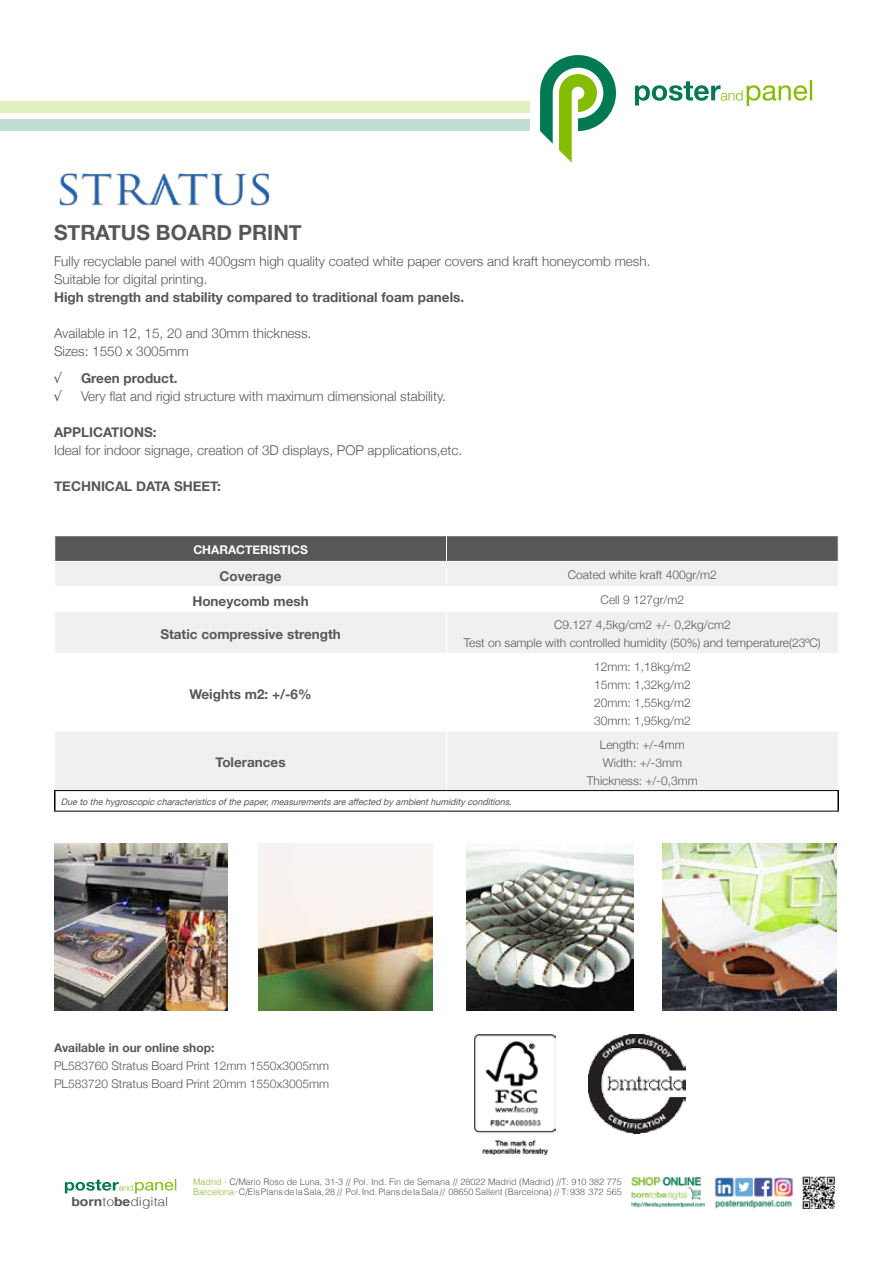
<style>
.page{position:relative;width:893px;height:1263px;background:#fff}
.page>*{position:absolute;margin:0;border:0;box-sizing:border-box;transform-origin:0 0}
.t1{font:700 21px "Helvetica Neue";color:#575756}
.t2{font:300 13.5px/18px "Helvetica Neue";color:#575756}
.t3{font:700 13.5px "Helvetica Neue";color:#575756}
.t4{font:300 12.6px "Helvetica";color:#575757;scale:1.11 1}
.t5{font:300 12px/18px "Helvetica Neue";color:#575756;text-align:center}
.t6{font:700 12px "Helvetica Neue";color:#575756}
.t7{font:700 12px "Helvetica Neue";color:#fff}
.t8{font:300 9px/10.8px "Helvetica";color:#585756}
.t9{font:italic 9px "Helvetica Neue";color:#575756}
.s1{font-weight:700}
.s2{color:#84bc28}
</style>
<div class="page">
<svg style="left:635px;top:80px;width:177px;height:26px"></svg>
<svg style="left:540px;top:55px;width:76px;height:108px"></svg>
<div style="left:0;top:101px;width:530px;height:12px;background:#e0eec0"></div>
<div style="left:0;top:119px;width:530px;height:12px;background:#c0ddd4"></div>
<img style="left:54px;top:843px;width:174px;height:167px">
<div style="left:55px;top:732px;width:783px;height:58px;background:#f0f0f0"></div>
<div style="left:55px;top:612px;width:783px;height:41px;background:#f0f0f0"></div>
<hr style="left:446px;top:612px;width:1px;height:41px;background:#fff">
<hr style="left:446px;top:731px;width:1px;height:59px;background:#fff">
<svg style="left:54px;top:536px;width:785px;height:50px"></svg>
<hr style="left:54px;top:561px;width:392px;height:1px;background:#fff">
<hr style="left:446px;top:561px;width:393px;height:1px;background:#fff">
<hr style="left:54px;top:790px;width:392px;height:1px;background:#000">
<hr style="left:446px;top:790px;width:393px;height:1px;background:#000">
<hr style="left:54px;top:811px;width:392px;height:1px;background:#000">
<hr style="left:446px;top:811px;width:393px;height:1px;background:#000">
<hr style="left:54px;top:791px;width:2px;height:20px;background:#000">
<hr style="left:837px;top:791px;width:2px;height:20px;background:#000">
<img style="left:59px;top:173px;width:211px;height:33px">
<img style="left:258px;top:843px;width:174px;height:167px">
<img style="left:466px;top:844px;width:167px;height:166px">
<img style="left:663px;top:843px;width:174px;height:167px">
<img style="left:715px;top:1177px;width:78px;height:31px">
<img style="left:631px;top:1176px;width:71px;height:24px">
<img style="left:631px;top:1202px;width:74px;height:6px">
<img style="left:802px;top:1176px;width:33px;height:33px">
<img style="left:475px;top:1034px;width:81px;height:120px">
<img style="left:589px;top:1034px;width:97px;height:99px">
<svg style="left:65px;top:1179px;width:111px;height:15px"></svg>
<h1 class="t1" style="left:54px;top:216px;width:249px">STRATUS BOARD PRINT</h1>
<p class="t2" style="left:54px;top:251px;width:598px">Fully recyclable panel with 400gsm high quality coated white paper covers and kraft honeycomb mesh.<br>Suitable for digital printing.</p>
<p class="t3" style="left:54px;top:286px;width:412px">High strength and stability compared to traditional foam panels.</p>
<p class="t2" style="left:54px;top:323px;width:259px">Available in 12, 15, 20 and 30mm thickness.<br>Sizes: 1550 x 3005mm</p>
<p class="t3" style="left:81px;top:367px;width:98px">Green product.</p>
<p class="t2" style="left:81px;top:386px;width:366px">Very flat and rigid structure with maximum dimensional stability.</p>
<p class="t3" style="left:54px;top:421px;width:104px">APPLICATIONS:</p>
<p class="t2" style="left:54px;top:440px;width:410px">Ideal for indoor signage, creation of 3D displays, POP applications,etc.</p>
<p class="t3" style="left:54px;top:475px;width:168px">TECHNICAL DATA SHEET:</p>
<p class="t7" style="left:193px;top:540px;width:116px">CHARACTERISTICS</p>
<p class="t3" style="left:220px;top:565px;width:64px">Coverage</p>
<p class="t5" style="left:568px;top:565px;width:151px">Coated white kraft 400gr/m2</p>
<p class="t3" style="left:192px;top:590px;width:118px">Honeycomb mesh</p>
<p class="t5" style="left:601px;top:590px;width:85px">Cell 9 127gr/m2</p>
<p class="t3" style="left:160px;top:624px;width:182px">Static compressive strength</p>
<p class="t5" style="left:464px;top:615px;width:358px">C9.127 4,5kg/cm2 +/- 0,2kg/cm2<br>Test on sample with controlled humidity (50%) and temperature(23ºC)</p>
<p class="t3" style="left:190px;top:683px;width:124px">Weights m2: +/-6%</p>
<p class="t5" style="left:594px;top:657px;width:98px;text-align:justify">12mm: 1,18kg/m2<br>15mm: 1,32kg/m2<br>20mm: 1,55kg/m2<br>30mm: 1,95kg/m2</p>
<p class="t3" style="left:216px;top:752px;width:71px">Tolerances</p>
<p class="t9" style="left:61px;top:795px;width:456px">Duetothehygroscopiccharacteristicsofthepaper,measurementsareaffectedbyambienthumidityconditions.</p>
<p class="t5" style="left:587px;top:734px;width:112px">Length: +/-4mm<br>Width: +/-3mm<br>Thickness: +/-0,3mm</p>
<p class="t6" style="left:54px;top:1038px;width:162px">Available in our online shop:</p>
<p class="t5" style="left:54px;top:1056px;width:276px;text-align:left">PL583760 Stratus Board Print 12mm 1550x3005mm<br>PL583720 Stratus Board Print 20mm 1550x3005mm</p>
<p class="t4" style="left:71px;top:1191px;width:89px"><span class="s1">born</span>to<span class="s1">be</span>digital</p>
<p class="t8" style="left:193px;top:1175px;width:430px"><span class="s2">Madrid</span> · C/Mario Roso de Luna, 31-3 // Pol. Ind. Fin de Semana // 28022 Madrid (Madrid) //T: 910 382 775<br><span class="s2">Barcelona</span> · C/Els Plans de la Sala, 28 // Pol. Ind. Plans de la Sala // 08650 Sallent (Barcelona) // T: 938 372 565</p>
</div>
